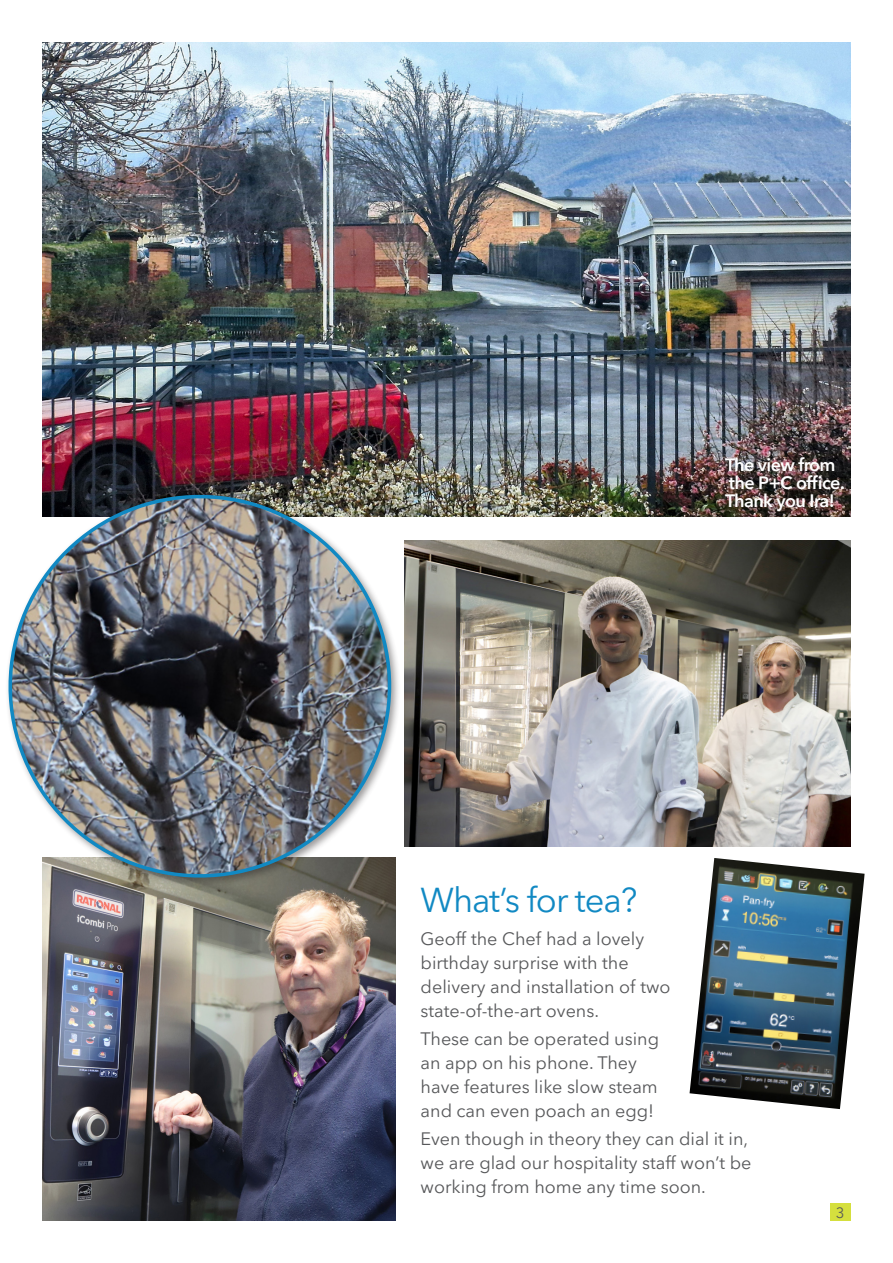
<style>
.page{position:relative;width:893px;height:1263px;background:#fff}
.page>*{position:absolute;margin:0;border:0;box-sizing:border-box;transform-origin:0 0}
.W_Heading_1{font:34.5px "Avenir Next LT Pro";letter-spacing:-.03em;color:#1189c3}
.Text{font:18px/24px "Avenir Next LT Pro";color:#57585a}
.W_Heading_1-2{font:600 18px/18px "Avenir Next LT Pro";letter-spacing:-.03em;color:#fff}
.t1{font:15px "Avenir Next LT Pro";color:#57585a}
</style>
<div class="page">
<img style="left:405px;top:540px;width:445px;height:306px">
<div style="left:830px;top:1203px;width:20px;height:17px;background:#d5df3e"></div>
<img style="left:43px;top:43px;width:807px;height:474px">
<img style="left:43px;top:888px;width:352px;height:332px">
<img style="left:689px;top:858px;width:176px;height:251px">
<img style="left:7px;top:483px;width:396px;height:403px">
<p class="W_Heading_1-2" style="left:725px;top:455px;width:121px">The view from the P+C office.<br>Thank you Ira!</p>
<p class="W_Heading_1" style="left:421px;top:880px;width:218px">What’s for tea?</p>
<p class="Text" style="left:421px;top:926px;width:251px">Geoff the Chef had a lovely birthday surprise with the delivery and installation of two state-of-the-art ovens.</p>
<p class="Text" style="left:421px;top:1027px;width:240px">These can be operated using an app on his phone. They have features like slow steam and can even poach an egg!</p>
<p class="Text" style="left:421px;top:1127px;width:332px">Even though in theory they can dial it in, we are glad our hospitality staff won’t be working from home any time soon.</p>
<p class="t1" style="left:836px;top:1203px;width:10px">3</p>
</div>
